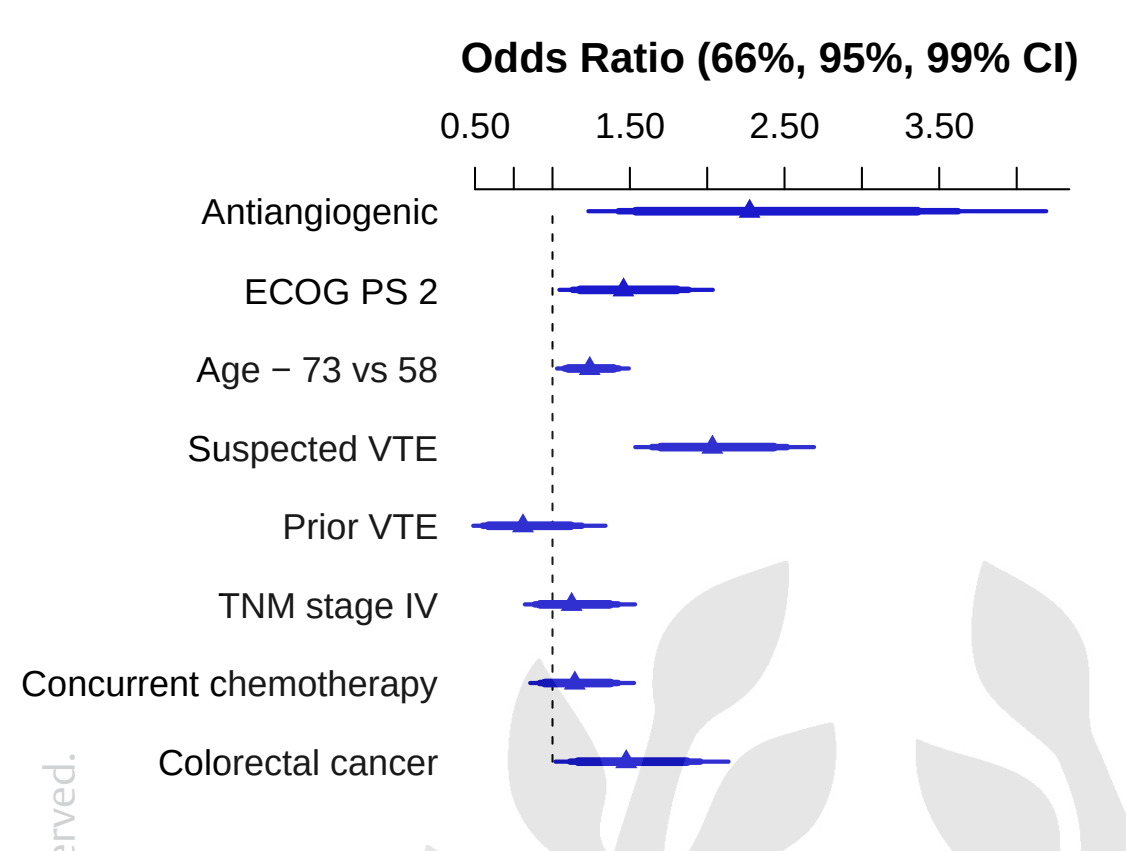
<style>
.page{position:relative;width:1126px;height:851px;background:#fff}
.page>*{position:absolute;margin:0;border:0;box-sizing:border-box;transform-origin:0 0}
.t1{font:700 42px "Liberation Sans";color:#000}
.t2{font:300 42px "Thieme Argo 2011";color:#d1d2d4}
.t3{font:36px/78.3px "Liberation Sans";color:#000;text-align:right}
</style>
<div class="page">
<svg style="left:551px;top:342px;width:2px;height:6px"></svg>
<svg style="left:551px;top:324px;width:2px;height:6px"></svg>
<svg style="left:551px;top:306px;width:2px;height:7px"></svg>
<svg style="left:551px;top:288px;width:2px;height:7px"></svg>
<svg style="left:551px;top:270px;width:2px;height:7px"></svg>
<svg style="left:551px;top:252px;width:2px;height:7px"></svg>
<svg style="left:551px;top:234px;width:2px;height:7px"></svg>
<svg style="left:551px;top:216px;width:2px;height:7px"></svg>
<hr style="left:475px;top:188px;width:594px;height:2px;background:#000">
<hr style="left:474px;top:168px;width:2px;height:21px;background:#000">
<hr style="left:513px;top:168px;width:2px;height:21px;background:#000">
<hr style="left:551px;top:168px;width:2px;height:21px;background:#000">
<hr style="left:629px;top:168px;width:2px;height:21px;background:#000">
<hr style="left:706px;top:168px;width:2px;height:21px;background:#000">
<hr style="left:783px;top:168px;width:2px;height:21px;background:#000">
<hr style="left:861px;top:168px;width:2px;height:21px;background:#000">
<hr style="left:938px;top:168px;width:2px;height:21px;background:#000">
<hr style="left:1016px;top:168px;width:2px;height:21px;background:#000">
<svg style="left:739px;top:198px;width:21px;height:20px"></svg>
<svg style="left:588px;top:209px;width:30px;height:4px"></svg>
<svg style="left:958px;top:209px;width:88px;height:4px"></svg>
<div style="left:618px;top:208px;width:18px;height:6px;background:#1a1acc"></div>
<div style="left:917px;top:208px;width:41px;height:6px;background:#1a1acc"></div>
<div style="left:636px;top:207px;width:113px;height:8px;background:#1a1acc"></div>
<div style="left:749px;top:207px;width:168px;height:8px;background:#1a1acc"></div>
<svg style="left:612px;top:277px;width:22px;height:19px"></svg>
<hr style="left:559px;top:288px;width:14px;height:4px;background:#1a1acc">
<hr style="left:688px;top:288px;width:25px;height:4px;background:#1a1acc">
<div style="left:573px;top:286px;width:7px;height:7px;background:#1a1acc"></div>
<div style="left:677px;top:286px;width:11px;height:7px;background:#1a1acc"></div>
<div style="left:580px;top:285px;width:43px;height:9px;background:#1a1acc"></div>
<div style="left:623px;top:285px;width:54px;height:9px;background:#1a1acc"></div>
<img style="left:425px;top:348px;width:701px;height:502px">
<p class="t1" style="left:461px;top:34px;width:619px">Odds Ratio (66%, 95%, 99% CI)</p>
<p class="t3" style="left:440px;top:86px;width:72px">0.50</p>
<p class="t3" style="left:595px;top:86px;width:72px">1.50</p>
<p class="t3" style="left:749px;top:86px;width:72px">2.50</p>
<p class="t3" style="left:904px;top:86px;width:72px">3.50</p>
<p class="t3" style="left:202px;top:172px;width:238px">Antiangiogenic</p>
<p class="t3" style="left:188px;top:252px;width:253px">ECOG PS 2<br>Age − 73 vs 58<br>Suspected VTE<br>Prior VTE</p>
<p class="t3" style="left:21px;top:566px;width:419px">TNM stage IV<br>Concurrent chemotherapy<br>Colorectal cancer</p>
<p class="t2" style="left:32px;top:842px;width:93px;rotate:-90deg">rved.</p>
</div>
